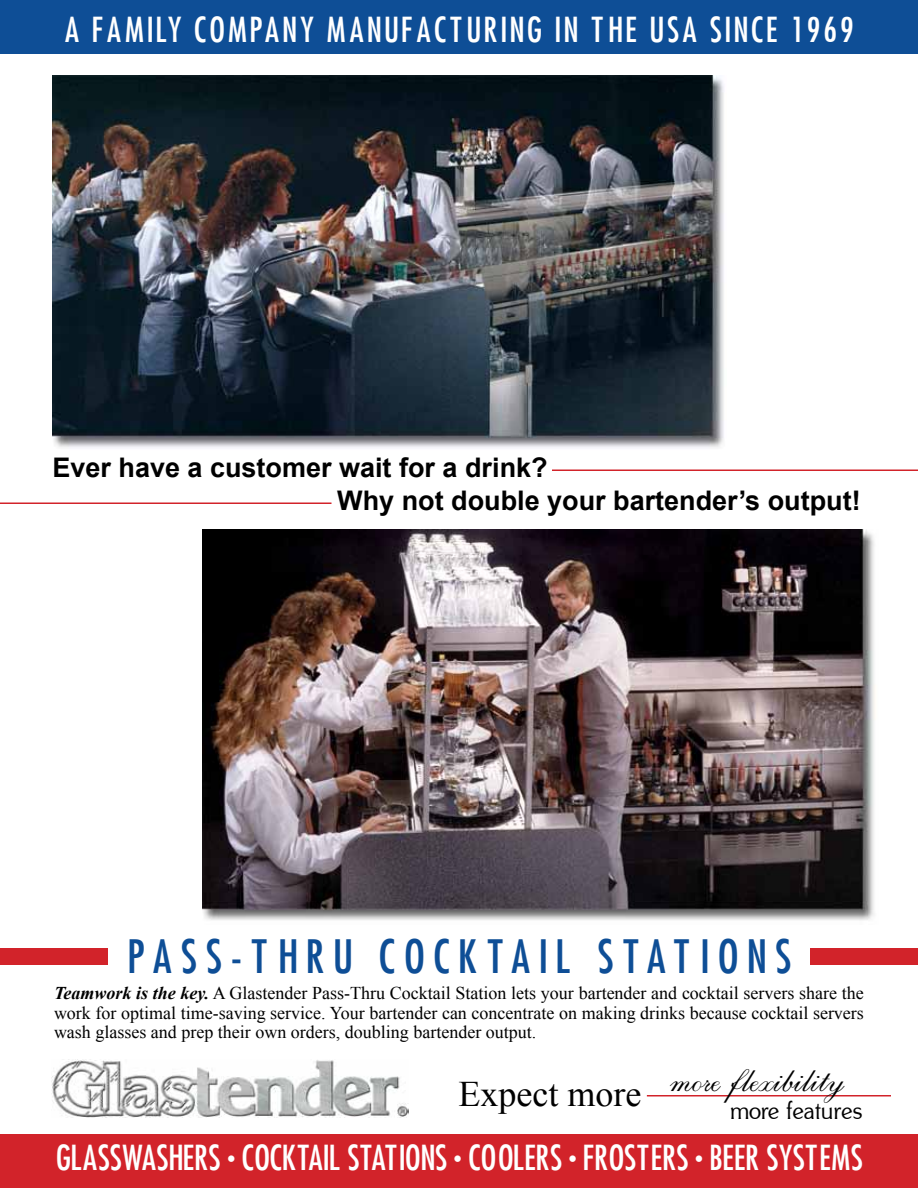
<style>
.page{position:relative;width:918px;height:1188px;background:#fff}
.page>*{position:absolute;margin:0;border:0;box-sizing:border-box;transform-origin:0 0}
.t1{font:700 48px "Futshi Condensed Small";letter-spacing:.2em;color:#0e4e96}
.t2{font:700 36px "Futshi Condensed Small";letter-spacing:.02em;color:#fff}
.t3{font:700 36px "Futshi Condensed Small";letter-spacing:.1em;color:#fff}
.t4{font:36px "Coleridge";color:#000}
.t5{font:700 27px "Arial";color:#000}
.t6{font:25.5px "Shogun Normal";letter-spacing:.03em;color:#000}
.t7{font:18px/19.5px "Times New Roman";color:#000;text-align:justify}
.s1{font-weight:700;font-style:italic}
.s2{font-family:"Times New Roman"}
.s3{font-size:18px}
</style>
<div class="page">
<img style="left:51px;top:1059px;width:357px;height:59px">
<img style="left:202px;top:530px;width:673px;height:391px">
<img style="left:53px;top:75px;width:671px;height:373px">
<hr style="left:647px;top:1095px;width:244px;height:1px;background:#d2232a">
<div style="left:0;top:0;width:918px;height:54px;background:#0e4e96"></div>
<div style="left:0;top:1134px;width:918px;height:54px;background:#d2232a"></div>
<hr style="left:552px;top:470px;width:366px;height:1px;background:#d2232a">
<hr style="left:0;top:502px;width:332px;height:2px;background:#d2232a">
<div style="left:0;top:948px;width:108px;height:16px;background:#d2232a"></div>
<div style="left:810px;top:948px;width:108px;height:16px;background:#d2232a"></div>
<h2 class="t3" style="left:64px;top:8px;width:791px">A FAMILY COMPANY MANUFACTURING IN THE USA SINCE 1969</h2>
<h3 class="t5" style="left:52px;top:450px;width:497px">Ever have a customer wait for a drink?</h3>
<h3 class="t5" style="left:337px;top:483px;width:525px">Why not double your bartender’s output!</h3>
<h1 class="t1" style="left:128px;top:928px;width:663px">PASS-THRU COCKTAIL STATIONS</h1>
<p class="t7" style="left:54px;top:983px;width:811px"><span class="s1">Teamwork is the key.</span> A Glastender Pass-Thru Cocktail Station lets your bartender and cocktail servers share the work for optimal time-saving service. Your bartender can concentrate on making drinks because cocktail servers wash glasses and prep their own orders, doubling bartender output.</p>
<h2 class="t4" style="left:459px;top:1058px;width:385px"><span class="s2">Expect more</span> more flexibility</h2>
<h3 class="t6" style="left:730px;top:1097px;width:133px">more features</h3>
<h2 class="t2" style="left:56px;top:1136px;width:807px">GLASSWASHERS <span class="s3">•</span> COCKTAIL STATIONS <span class="s3">•</span> COOLERS <span class="s3">•</span> FROSTERS <span class="s3">•</span> BEER SYSTEMS</h2>
</div>
